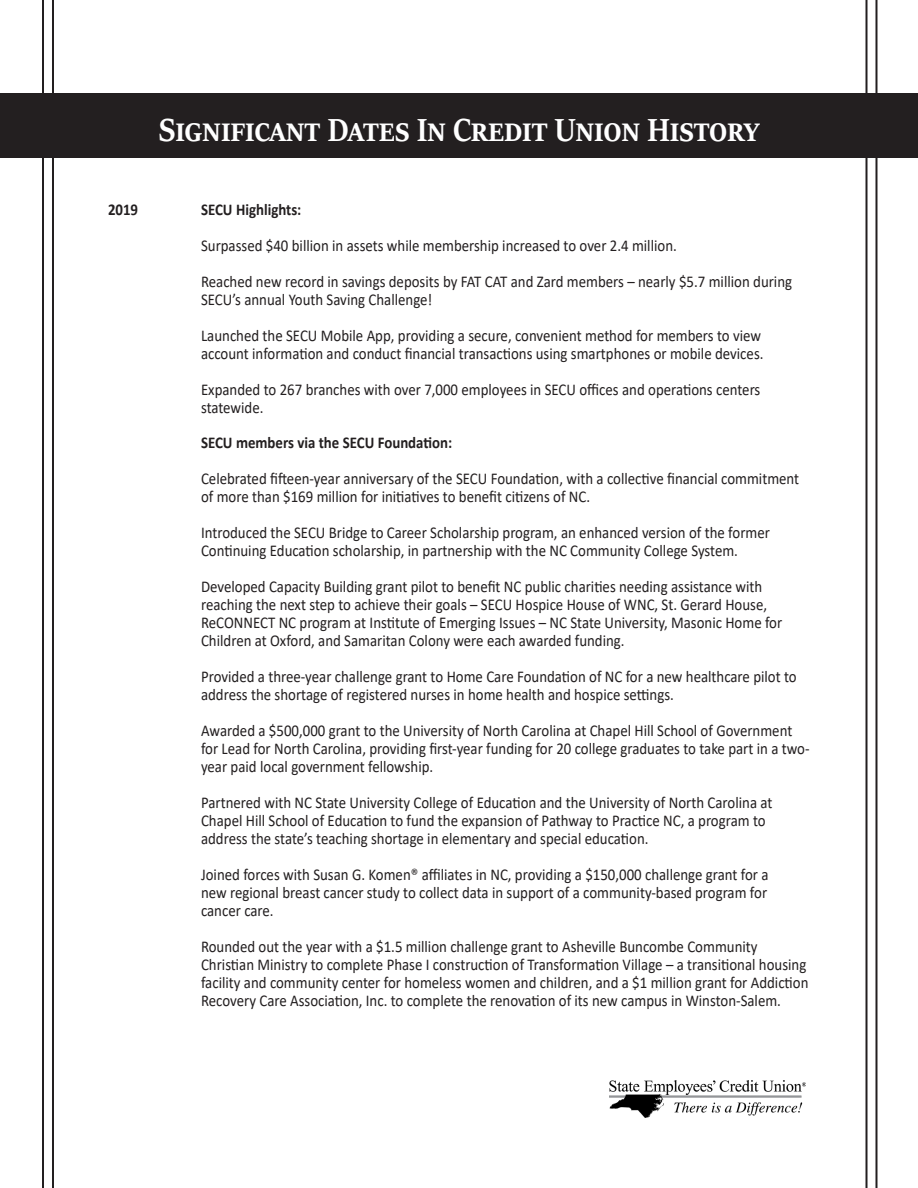
<style>
.page{position:relative;width:918px;height:1188px;background:#fff}
.page>*{position:absolute;margin:0;border:0;box-sizing:border-box;transform-origin:0 0}
.t1{font:700 36px "Sitka Banner";color:#fff;scale:.9 1}
.t2{font:16.5px/18px "Calibri";color:#231f20;scale:.9 1}
.t3{font:700 16.5px "Calibri";color:#231f20;scale:.9 1}
</style>
<div class="page">
<img style="left:609px;top:1081px;width:196px;height:37px">
<div style="left:0;top:93px;width:918px;height:65px;background:#231f20"></div>
<hr style="left:52px;top:0;width:2px;height:1188px;background:#231f20">
<hr style="left:42px;top:0;width:2px;height:1188px;background:#231f20">
<hr style="left:875px;top:0;width:2px;height:1188px;background:#231f20">
<hr style="left:866px;top:0;width:2px;height:1188px;background:#231f20">
<p class="t1" style="left:159px;top:104px;width:669px">Significant Dates In Credit Union History</p>
<p class="t3" style="left:108px;top:198px;width:35px">2019</p>
<p class="t3" style="left:201px;top:198px;width:113px">SECU Highlights:</p>
<p class="t2" style="left:201px;top:236px;width:530px">Surpassed $40 billion in assets while membership increased to over 2.4 million.</p>
<p class="t2" style="left:201px;top:272px;width:658px">Reached new record in savings deposits by FAT CAT and Zard members – nearly $5.7 million during<br>SECU’s annual Youth Saving Challenge!</p>
<p class="t2" style="left:201px;top:326px;width:626px">Launched the SECU Mobile App, providing a secure, convenient method for members to view account information and conduct financial transactions using smartphones or mobile devices.</p>
<p class="t2" style="left:201px;top:380px;width:623px">Expanded to 267 branches with over 7,000 employees in SECU offices and operations centers</p>
<p class="t2" style="left:201px;top:398px;width:71px">statewide.</p>
<h4 class="t3" style="left:201px;top:431px;width:281px">SECU members via the SECU Foundation:</h4>
<p class="t2" style="left:201px;top:469px;width:666px">Celebrated fifteen-year anniversary of the SECU Foundation, with a collective financial commitment of more than $169 million for initiatives to benefit citizens of NC.</p>
<p class="t2" style="left:201px;top:523px;width:634px">Introduced the SECU Bridge to Career Scholarship program, an enhanced version of the former<br>Continuing Education scholarship, in partnership with the NC Community College System.</p>
<p class="t2" style="left:201px;top:577px;width:647px">Developed Capacity Building grant pilot to benefit NC public charities needing assistance with reaching the next step to achieve their goals – SECU Hospice House of WNC, St. Gerard House, ReCONNECT NC program at Institute of Emerging Issues – NC State University, Masonic Home for Children at Oxford, and Samaritan Colony were each awarded funding.</p>
<p class="t2" style="left:201px;top:667px;width:663px">Provided a three-year challenge grant to Home Care Foundation of NC for a new healthcare pilot to address the shortage of registered nurses in home health and hospice settings.</p>
<p class="t2" style="left:201px;top:721px;width:678px">Awarded a $500,000 grant to the University of North Carolina at Chapel Hill School of Government for Lead for North Carolina, providing first-year funding for 20 college graduates to take part in a two&shy;year paid local government fellowship.</p>
<p class="t2" style="left:201px;top:793px;width:636px">Partnered with NC State University College of Education and the University of North Carolina at<br>Chapel Hill School of Education to fund the expansion of Pathway to Practice NC, a program to address the state’s teaching shortage in elementary and special education.</p>
<p class="t2" style="left:201px;top:865px;width:632px">Joined forces with Susan G. Komen® affiliates in NC, providing a $150,000 challenge grant for a new regional breast cancer study to collect data in support of a community-based program for</p>
<p class="t2" style="left:201px;top:901px;width:82px">cancer care.</p>
<p class="t2" style="left:201px;top:937px;width:676px">Rounded out the year with a $1.5 million challenge grant to Asheville Buncombe Community Christian Ministry to complete Phase I construction of Transformation Village – a transitional housing facility and community center for homeless women and children, and a $1 million grant for Addiction Recovery Care Association, Inc. to complete the renovation of its new campus in Winston-Salem.</p>
</div>
